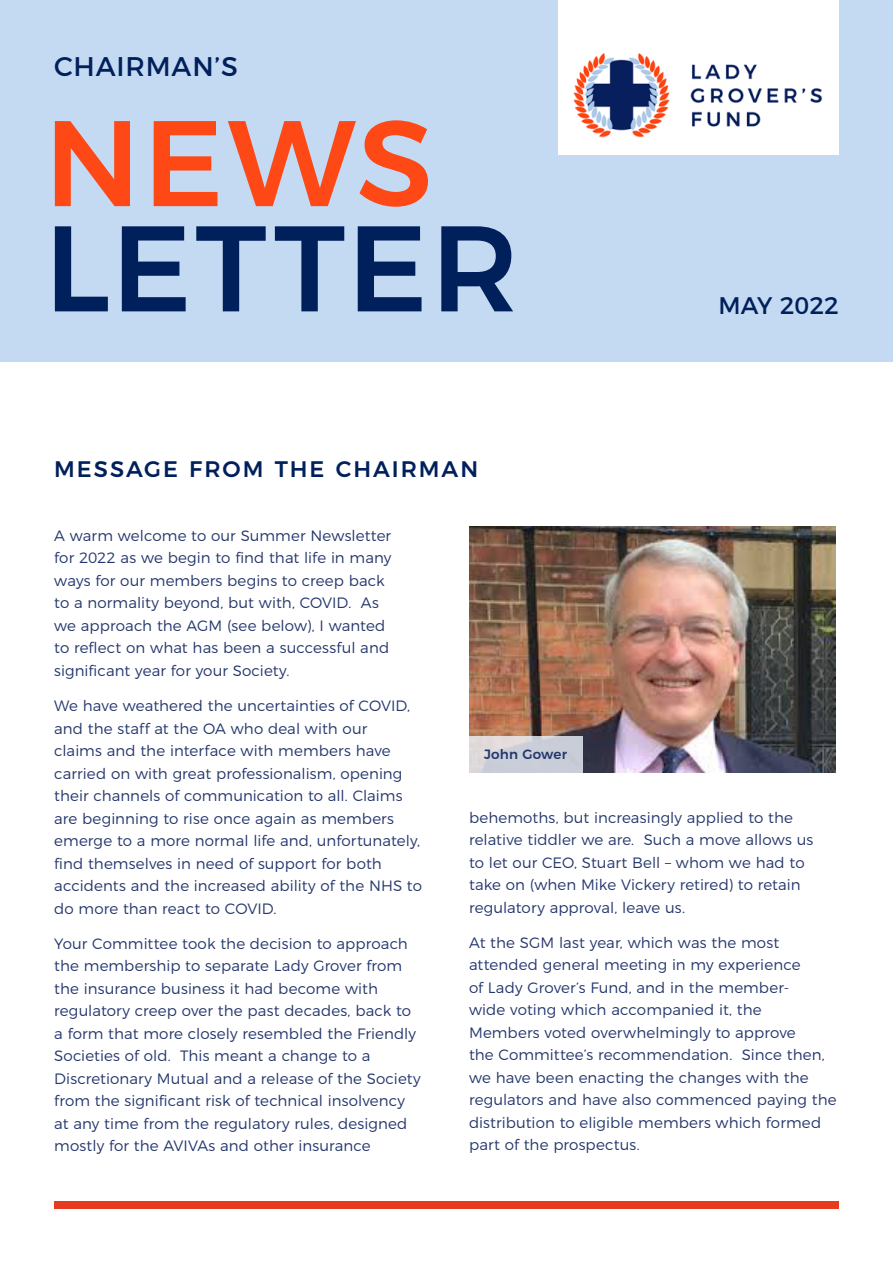
<style>
.page{position:relative;width:893px;height:1263px;background:#fff}
.page>*{position:absolute;margin:0;border:0;box-sizing:border-box;transform-origin:0 0}
.t1{font:500 121.5px "Montserrat";letter-spacing:.025em;color:#00205c}
.t2{font:500 121.5px "Montserrat";color:#fe4815}
.t3{font:27px "Montserrat";letter-spacing:.03em;color:#00205c}
.t4{font:24px "Montserrat";color:#00205c}
.t5{font:500 22.5px "Montserrat";letter-spacing:.09em;color:#00205c}
.t6{font:300 15px/22.5px "Montserrat";letter-spacing:.005em;color:#23356b}
.t7{font:500 13.5px "Montserrat";letter-spacing:.01em;color:#23356b}
</style>
<div class="page">
<div style="left:0;top:0;width:893px;height:361px;background:#c4d9f2"></div>
<div style="left:558px;top:0;width:281px;height:154px;background:#fff"></div>
<img style="left:573px;top:53px;width:250px;height:85px">
<div style="left:54px;top:1202px;width:785px;height:7px;background:#e73b1f"></div>
<img style="left:469px;top:526px;width:367px;height:247px">
<svg style="left:469px;top:737px;width:113px;height:36px;background:#ced0d8"></svg>
<h2 class="t3" style="left:54px;top:45px;width:185px">CHAIRMAN’S</h2>
<h1 class="t2" style="left:44px;top:65px;width:390px">NEWS</h1>
<h1 class="t1" style="left:44px;top:170px;width:476px">LETTER</h1>
<h3 class="t5" style="left:54px;top:451px;width:425px">MESSAGE FROM THE CHAIRMAN</h3>
<h3 class="t4" style="left:718px;top:286px;width:122px">MAY 2022</h3>
<p class="t6" style="left:54px;top:523px;width:339px">A warm welcome to our Summer Newsletter for 2022 as we begin to find that life in many ways for our members begins to creep back to a normality beyond, but with, COVID. As we approach the AGM (see below), I wanted to reflect on what has been a successful and significant year for your Society.</p>
<p class="t6" style="left:54px;top:693px;width:369px">We have weathered the uncertainties of COVID, and the staff at the OA who deal with our<br>claims and the interface with members have carried on with great professionalism, opening their channels of communication to all. Claims are beginning to rise once again as members emerge to a more normal life and, unfortunately, find themselves in need of support for both accidents and the increased ability of the NHS to do more than react to COVID.</p>
<p class="t6" style="left:54px;top:931px;width:368px">Your Committee took the decision to approach the membership to separate Lady Grover from the insurance business it had become with regulatory creep over the past decades, back to a form that more closely resembled the Friendly Societies of old. This meant a change to a Discretionary Mutual and a release of the Society from the significant risk of technical insolvency at any time from the regulatory rules, designed mostly for the AVIVAs and other insurance</p>
<p class="t7" style="left:484px;top:743px;width:85px">John Gower</p>
<p class="t6" style="left:469px;top:805px;width:346px">behemoths, but increasingly applied to the relative tiddler we are. Such a move allows us to let our CEO, Stuart Bell – whom we had to take on (when Mike Vickery retired) to retain regulatory approval, leave us.</p>
<p class="t6" style="left:469px;top:930px;width:369px">At the SGM last year, which was the most attended general meeting in my experience<br>of Lady Grover’s Fund, and in the member-<br>wide voting which accompanied it, the<br>Members voted overwhelmingly to approve<br>the Committee’s recommendation. Since then, we have been enacting the changes with the regulators and have also commenced paying the distribution to eligible members which formed part of the prospectus.</p>
</div>
